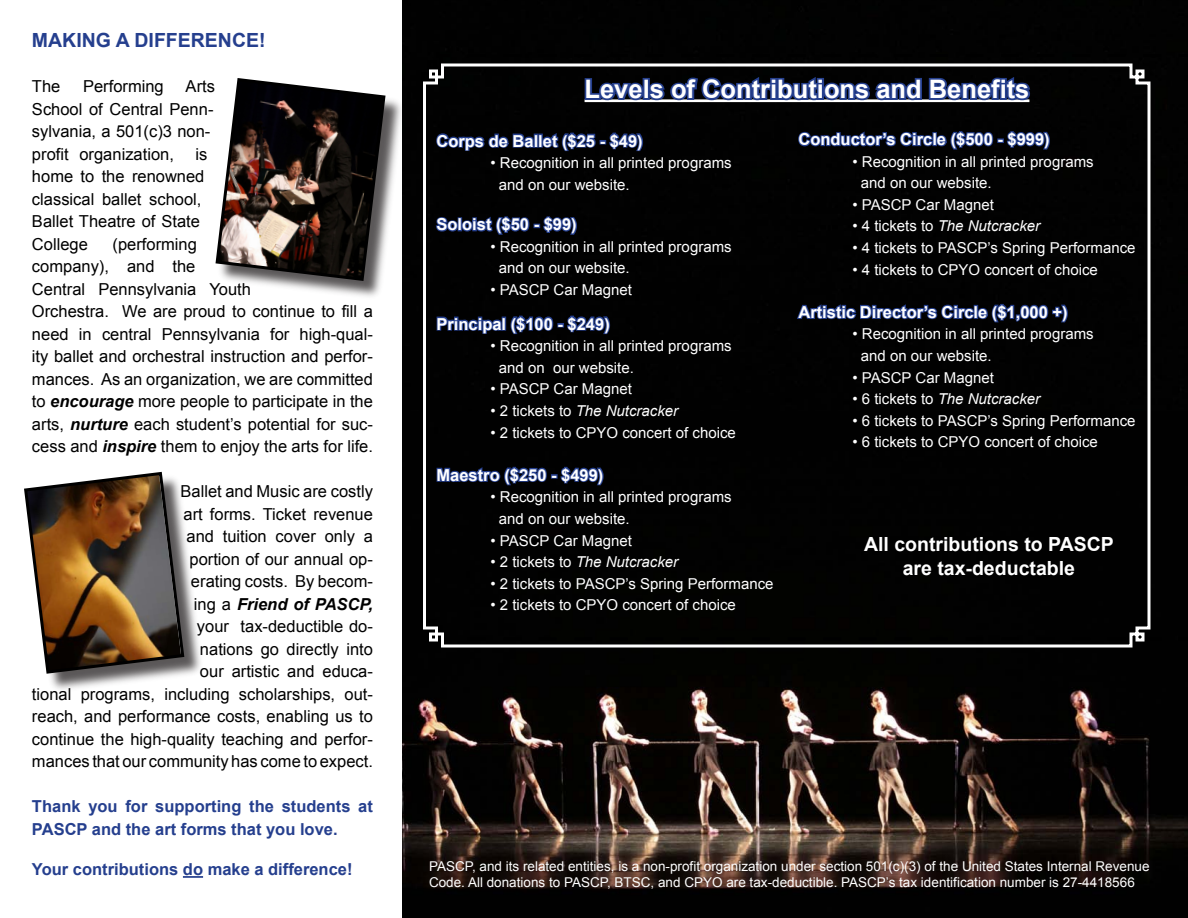
<style>
.page{position:relative;width:1188px;height:918px;background:#fff}
.page>*{position:absolute;margin:0;border:0;box-sizing:border-box;transform-origin:0 0}
.t1{font:700 25.5px "Arial";color:#fff}
.t2{font:700 19.5px/23.4px "Arial";color:#fff;text-align:center}
.t3{font:700 19.5px "Arial";color:#253f8e}
.t4{font:16.5px/22.5px "Arial";color:#000}
.t5{font:700 16.5px "Arial";color:#fff}
.t6{font:700 16.5px/22.5px "Arial";color:#253f8e}
.t7{font:15px "Arial";color:#fff}
.t8{font:italic 15px "Arial";color:#fff}
.t9{font:13.5px/16.2px "Arial";color:#fff}
.s1{font-weight:700;font-style:italic}
.s2{font-style:normal}
</style>
<div class="page">
<div style="left:402px;top:0;width:786px;height:411px;background:#020202"></div>
<img style="left:402px;top:411px;width:786px;height:507px">
<hr style="left:183px;top:876px;width:20px;height:2px;background:#253f8e">
<div style="left:420px;top:52px;width:768px;height:590px;background:#010101"></div>
<div style="left:422px;top:62px;width:730px;height:587px;background:#010101"></div>
<svg style="left:459px;top:47px;width:729px;height:59px;background:#1a1e2b"></svg>
<svg style="left:797px;top:130px;width:254px;height:22px;background:#111d41"></svg>
<svg style="left:795px;top:302px;width:274px;height:22px;background:#111c3f"></svg>
<svg style="left:435px;top:128px;width:209px;height:25px;background:#0f1939"></svg>
<svg style="left:435px;top:215px;width:143px;height:22px;background:#121e44"></svg>
<svg style="left:435px;top:311px;width:176px;height:25px;background:#0f1a3a"></svg>
<svg style="left:435px;top:453px;width:170px;height:34px;background:#0c142c"></svg>
<div style="left:25px;top:473px;width:179px;height:220px;background:#231f20;opacity:.75"></div>
<img style="left:24px;top:471px;width:162px;height:204px">
<div style="left:217px;top:79px;width:188px;height:222px;background:#231f20;opacity:.75"></div>
<img style="left:215px;top:78px;width:172px;height:205px">
<p class="t3" style="left:32px;top:27px;width:235px">MAKING A DIFFERENCE!</p>
<p class="t4" style="left:32px;top:75px;width:30px">The</p>
<p class="t4" style="left:83px;top:75px;width:82px">Performing</p>
<p class="t4" style="left:32px;top:75px;width:185px;text-indent:154px">Arts<br>School of Central Penn&shy;sylvania, a 501(c)3 non&shy;profit organization,</p>
<p class="t4" style="left:32px;top:143px;width:177px;text-indent:164px">is home to the renowned classical ballet school,<br>Ballet Theatre of State<br>College</p>
<p class="t4" style="left:32px;top:233px;width:343px;text-indent:81px">(performing<br>company), and the<br>Central Pennsylvania Youth<br>Orchestra. We are proud to continue to fill a need in central Pennsylvania for high-qual&shy;ity ballet and orchestral instruction and perfor&shy;mances. As an organization, we are committed to <span class="s1">encourage</span> more people to participate in the arts, <span class="s1">nurture</span> each student’s potential for suc&shy;cess and <span class="s1">inspire</span> them to enjoy the arts for life.</p>
<p class="t4" style="left:32px;top:480px;width:343px;text-align:right">Ballet and Music are costly<br>art forms. Ticket revenue<br>and tuition cover only a<br>portion of our annual op-<br>erating costs. By becom-<br>ing a <span class="s1">Friend of PASCP,<br></span>your tax-deductible do-<br>nations go directly into<br>our artistic and educa-<br>tional programs, including scholarships, out&shy;reach, and performance costs, enabling us to continue the high-quality teaching and perfor&shy;mances that our community has come to expect.</p>
<p class="t6" style="left:32px;top:796px;width:342px">Thank you for supporting the students at<br>PASCP and the art forms that you love.</p>
<p class="t6" style="left:32px;top:859px;width:322px">Your contributions do make a difference!</p>
<p class="t1" style="left:585px;top:72px;width:446px">Levels of Contributions and Benefits</p>
<p class="t5" style="left:799px;top:128px;width:253px">Conductor’s Circle ($500 - $999)</p>
<p class="t7" style="left:853px;top:152px;width:243px">• Recognition in all printed programs</p>
<p class="t7" style="left:861px;top:173px;width:132px">and on our website.</p>
<p class="t7" style="left:853px;top:195px;width:143px">• PASCP Car Magnet</p>
<p class="t8" style="left:853px;top:216px;width:189px"><span class="s2">• 4 tickets to</span> The Nutcracker</p>
<p class="t7" style="left:853px;top:238px;width:285px">• 4 tickets to PASCP’s Spring Performance</p>
<p class="t7" style="left:853px;top:260px;width:247px">• 4 tickets to CPYO concert of choice</p>
<p class="t5" style="left:799px;top:301px;width:271px">Artistic Director’s Circle ($1,000 +)</p>
<p class="t7" style="left:853px;top:324px;width:243px">• Recognition in all printed programs</p>
<p class="t7" style="left:861px;top:346px;width:132px">and on our website.</p>
<p class="t7" style="left:853px;top:368px;width:143px">• PASCP Car Magnet</p>
<p class="t8" style="left:853px;top:389px;width:189px"><span class="s2">• 6 tickets to</span> The Nutcracker</p>
<p class="t7" style="left:853px;top:411px;width:285px">• 6 tickets to PASCP’s Spring Performance</p>
<p class="t7" style="left:853px;top:432px;width:247px">• 6 tickets to CPYO concert of choice</p>
<p class="t5" style="left:436px;top:130px;width:208px">Corps de Ballet ($25 - $49)</p>
<p class="t7" style="left:490px;top:153px;width:243px">• Recognition in all printed programs</p>
<p class="t7" style="left:499px;top:175px;width:132px">and on our website.</p>
<p class="t5" style="left:436px;top:213px;width:142px">Soloist ($50 - $99)</p>
<p class="t7" style="left:490px;top:237px;width:243px">• Recognition in all printed programs</p>
<p class="t7" style="left:499px;top:258px;width:132px">and on our website.</p>
<p class="t7" style="left:490px;top:280px;width:143px">• PASCP Car Magnet</p>
<p class="t5" style="left:436px;top:313px;width:175px">Principal ($100 - $249)</p>
<p class="t7" style="left:490px;top:336px;width:243px">• Recognition in all printed programs</p>
<p class="t7" style="left:499px;top:358px;width:137px">and on our website.</p>
<p class="t7" style="left:490px;top:379px;width:143px">• PASCP Car Magnet</p>
<p class="t8" style="left:490px;top:401px;width:189px"><span class="s2">• 2 tickets to</span> The Nutcracker</p>
<p class="t7" style="left:490px;top:422px;width:247px">• 2 tickets to CPYO concert of choice</p>
<p class="t5" style="left:436px;top:464px;width:168px">Maestro ($250 - $499)</p>
<p class="t7" style="left:490px;top:487px;width:243px">• Recognition in all printed programs</p>
<p class="t7" style="left:499px;top:509px;width:132px">and on our website.</p>
<p class="t7" style="left:490px;top:530px;width:143px">• PASCP Car Magnet</p>
<p class="t8" style="left:490px;top:552px;width:189px"><span class="s2">• 2 tickets to</span> The Nutcracker</p>
<p class="t7" style="left:490px;top:574px;width:285px">• 2 tickets to PASCP’s Spring Performance</p>
<p class="t7" style="left:490px;top:595px;width:247px">• 2 tickets to CPYO concert of choice</p>
<p class="t2" style="left:864px;top:533px;width:251px">All contributions to PASCP are tax-deductable</p>
<p class="t9" style="left:429px;top:858px;width:722px">PASCP, and its related entities, is a non-profit organization under section 501(c)(3) of the United States Internal Revenue<br>Code. All donations to PASCP, BTSC, and CPYO are tax-deductible. PASCP’s tax identification number is 27-4418566</p>
</div>
